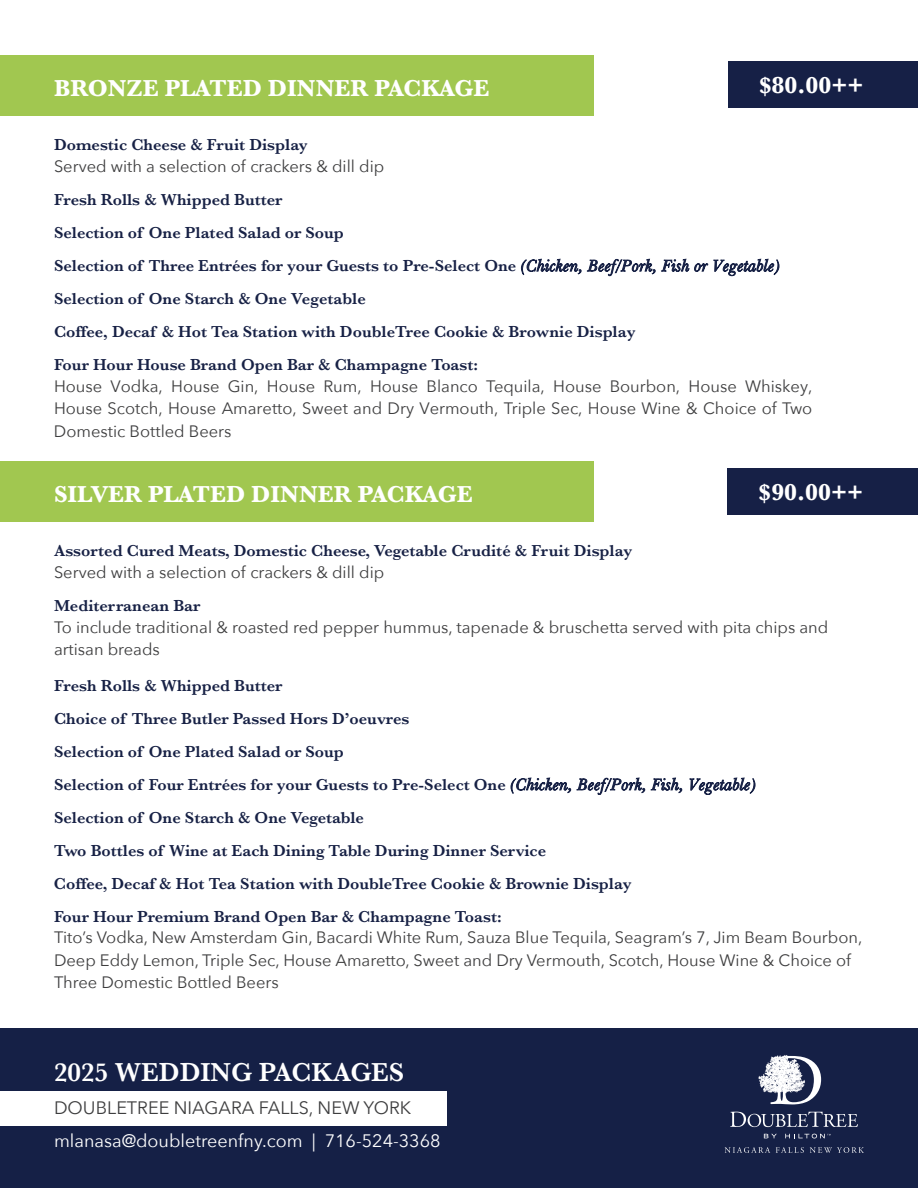
<style>
.page{position:relative;width:918px;height:1188px;background:#fff}
.page>*{position:absolute;margin:0;border:0;box-sizing:border-box;transform-origin:0 0}
.t1{font:600 27px "Baskerville";color:#fff}
.t2{font:700 24px "Baskerville";color:#fff}
.t3{font:18px "Avenir Next";color:#fff}
.t4{font:18px "Avenir Next";color:#3e3e3f}
.t5{font:600 16.5px/33px "Baskerville";color:#172145}
.t6{font:16.5px/22.5px "Avenir Next";color:#3e3e3f}
.s1{font-family:"Baskerville BT";font-weight:400;font-style:italic}
</style>
<div class="page">
<div style="left:0;top:1028px;width:918px;height:160px;background:#152046"></div>
<svg style="left:758px;top:1055px;width:63px;height:49px"></svg>
<svg style="left:730px;top:1112px;width:128px;height:15px"></svg>
<svg style="left:764px;top:1134px;width:13px;height:4px"></svg>
<svg style="left:785px;top:1134px;width:46px;height:4px"></svg>
<svg style="left:725px;top:1147px;width:45px;height:6px"></svg>
<svg style="left:776px;top:1147px;width:28px;height:6px"></svg>
<svg style="left:810px;top:1147px;width:54px;height:6px"></svg>
<div style="left:0;top:1092px;width:446px;height:34px;background:#fff"></div>
<div style="left:0;top:55px;width:594px;height:61px;background:#a1c750"></div>
<div style="left:728px;top:61px;width:190px;height:47px;background:#162046"></div>
<div style="left:728px;top:468px;width:190px;height:47px;background:#162046"></div>
<div style="left:0;top:461px;width:594px;height:61px;background:#a1c750"></div>
<h2 class="t2" style="left:54px;top:71px;width:437px">BRONZE PLATED DINNER PACKAGE</h2>
<h2 class="t2" style="left:759px;top:69px;width:106px">$80.00++</h2>
<p class="t5" style="left:54px;top:128px;width:255px">Domestic Cheese &amp; Fruit Display</p>
<p class="t6" style="left:54px;top:154px;width:332px">Served with a selection of crackers &amp; dill dip</p>
<p class="t5" style="left:54px;top:183px;width:728px">Fresh Rolls &amp; Whipped Butter<br>Selection of One Plated Salad or Soup<br>Selection of Three Entrées for your Guests to Pre-Select One <span class="s1">(Chicken, Beef/Pork, Fish or Vegetable)<br></span>Selection of One Starch &amp; One Vegetable<br>Coffee, Decaf &amp; Hot Tea Station with DoubleTree Cookie &amp; Brownie Display<br>Four Hour House Brand Open Bar &amp; Champagne Toast:</p>
<p class="t6" style="left:54px;top:374px;width:760px;text-align:justify">House Vodka, House Gin, House Rum, House Blanco Tequila, House Bourbon, House Whiskey, House Scotch, House Amaretto, Sweet and Dry Vermouth, Triple Sec, House Wine &amp; Choice of Two Domestic Bottled Beers</p>
<h2 class="t2" style="left:54px;top:477px;width:420px">SILVER PLATED DINNER PACKAGE</h2>
<h2 class="t2" style="left:759px;top:475px;width:106px">$90.00++</h2>
<p class="t5" style="left:54px;top:534px;width:580px">Assorted Cured Meats, Domestic Cheese, Vegetable Crudité &amp; Fruit Display</p>
<p class="t6" style="left:54px;top:561px;width:332px">Served with a selection of crackers &amp; dill dip</p>
<p class="t5" style="left:54px;top:589px;width:148px">Mediterranean Bar</p>
<p class="t6" style="left:54px;top:615px;width:776px">To include traditional &amp; roasted red pepper hummus, tapenade &amp; bruschetta served with pita chips and artisan breads</p>
<p class="t5" style="left:54px;top:669px;width:704px">Fresh Rolls &amp; Whipped Butter<br>Choice of Three Butler Passed Hors D’oeuvres<br>Selection of One Plated Salad or Soup<br>Selection of Four Entrées for your Guests to Pre-Select One <span class="s1">(Chicken, Beef/Pork, Fish, Vegetable)<br></span>Selection of One Starch &amp; One Vegetable<br>Two Bottles of Wine at Each Dining Table During Dinner Service<br>Coffee, Decaf &amp; Hot Tea Station with DoubleTree Cookie &amp; Brownie Display<br>Four Hour Premium Brand Open Bar &amp; Champagne Toast:</p>
<p class="t6" style="left:54px;top:926px;width:810px">Tito’s Vodka, New Amsterdam Gin, Bacardi White Rum, Sauza Blue Tequila, Seagram’s 7, Jim Beam Bourbon,<br>Deep Eddy Lemon, Triple Sec, House Amaretto, Sweet and Dry Vermouth, Scotch, House Wine &amp; Choice of<br>Three Domestic Bottled Beers</p>
<h1 class="t1" style="left:54px;top:1053px;width:352px">2025 WEDDING PACKAGES</h1>
<p class="t4" style="left:54px;top:1093px;width:359px">DOUBLETREE NIAGARA FALLS, NEW YORK</p>
<p class="t3" style="left:54px;top:1126px;width:388px">mlanasa@doubletreenfny.com | 716-524-3368</p>
</div>
